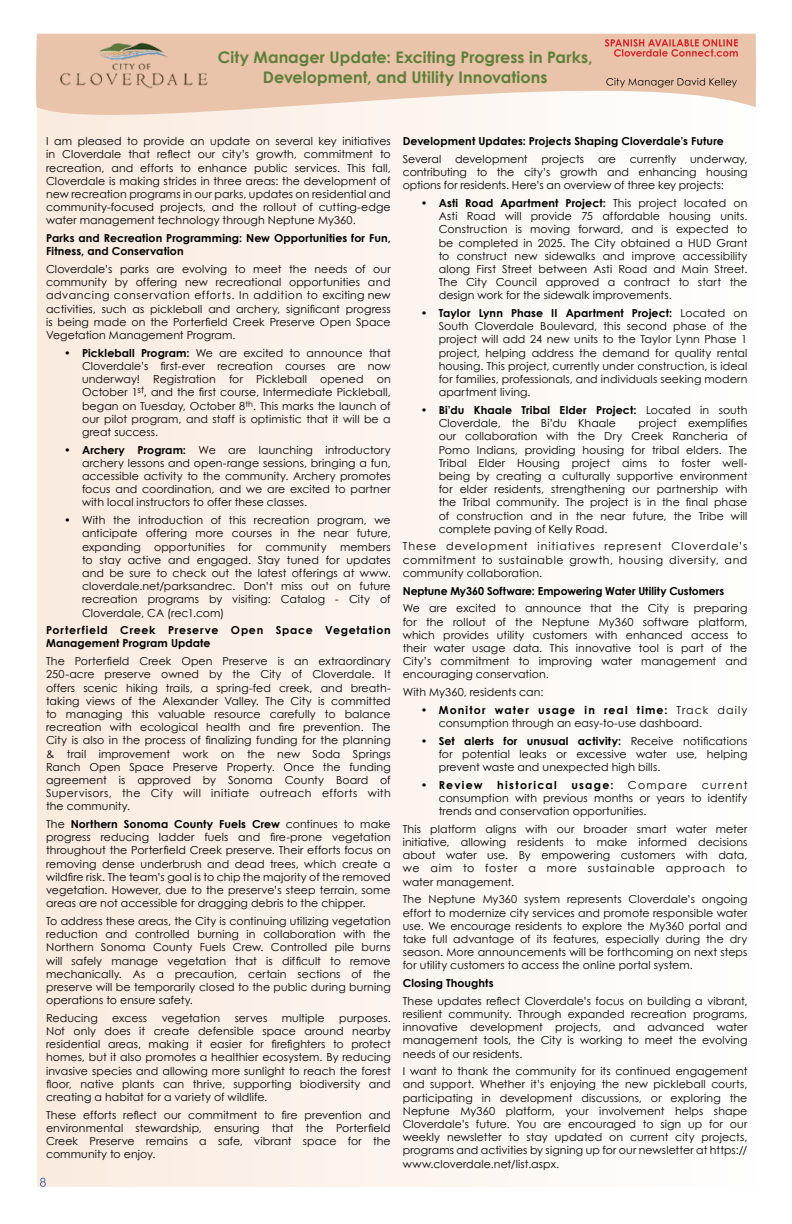
<style>
.page{position:relative;width:792px;height:1224px;background:#fff}
.page>*{position:absolute;margin:0;border:0;box-sizing:border-box;transform-origin:0 0}
.t1{font:700 16px/19.2px "Century Gothic";letter-spacing:.005em;color:#5e7f39;text-align:center}
.t2{font:11px/13.2px "Century Gothic";letter-spacing:.01em;color:#000;text-align:justify}
.t3{font:700 11px/13.2px "Century Gothic";letter-spacing:.01em;color:#000}
.t4{font:700 11px/13.2px "Century Gothic";letter-spacing:.06em;color:#000}
.t5{font:700 11px "Century Gothic";letter-spacing:.125em;color:#000}
.t6{font:11px "Century Gothic";letter-spacing:.115em;color:#000}
.s1{font-weight:700}
.s2{font-weight:400}
</style>
<div class="page">
<div style="left:37px;top:35px;width:721px;height:1152px;background:linear-gradient(to right,#faebdf,#fefefe)"></div>
<svg style="left:36px;top:34px;width:720px;height:105px;fill:#e9c4aa"></svg>
<img style="left:55px;top:37px;width:158px;height:56px">
<svg style="left:40px;top:1178px;width:6px;height:9px"></svg>
<svg style="left:606px;top:78px;width:131px;height:10px"></svg>
<svg style="left:605px;top:39px;width:133px;height:18px;background:#e49080"></svg>
<h1 class="t1" style="left:218px;top:47px;width:376px">City Manager Update: Exciting Progress in Parks,<br>Development, and Utility Innovations</h1>
<p class="t2" style="left:46px;top:134px;width:346px">I am pleased to provide an update on several key initiatives in Cloverdale that reflect our city’s growth, commitment to recreation, and efforts to enhance public services. This fall, Cloverdale is making strides in three areas: the development of new recreation programs in our parks, updates on residential and community-focused projects, and the rollout of cutting-edge water management technology through Neptune My360.</p>
<p class="t3" style="left:46px;top:231px;width:346px">Parks and Recreation Programming: New Opportunities for Fun,<br>Fitness, and Conservation</p>
<p class="t2" style="left:46px;top:262px;width:346px">Cloverdale’s parks are evolving to meet the needs of our community by offering new recreational opportunities and advancing conservation efforts. In addition to exciting new activities, such as pickleball and archery, significant progress is being made on the Porterfield Creek Preserve Open Space Vegetation Management Program.</p>
<p class="t2" style="left:82px;top:346px;width:310px;text-indent:-18px"><span class="s1">• Pickleball Program:</span> We are excited to announce that Cloverdale’s first-ever recreation courses are now underway! Registration for Pickleball opened on October 1<sup>st</sup>, and the first course, Intermediate Pickleball, began on Tuesday, October 8<sup>th</sup>. This marks the launch of our pilot program, and staff is optimistic that it will be a great success.</p>
<p class="t2" style="left:82px;top:443px;width:310px;text-indent:-18px"><span class="s1">• Archery Program:</span> We are launching introductory archery lessons and open-range sessions, bringing a fun, accessible activity to the community. Archery promotes focus and coordination, and we are excited to partner with local instructors to offer these classes.</p>
<p class="t2" style="left:82px;top:513px;width:310px;text-indent:-18px">• With the introduction of this recreation program, we anticipate offering more courses in the near future, expanding opportunities for community members to stay active and engaged. Stay tuned for updates and be sure to check out the latest offerings at www. cloverdale.net/parksandrec. Don’t miss out on future recreation programs by visiting: Catalog - City of Cloverdale, CA (rec1.com)</p>
<p class="t4" style="left:46px;top:623px;width:346px">Porterfield Creek Preserve Open Space Vegetation<br>Management Program Update</p>
<p class="t2" style="left:46px;top:654px;width:346px">The Porterfield Creek Open Preserve is an extraordinary 250-acre preserve owned by the City of Cloverdale. It offers scenic hiking trails, a spring-fed creek, and breath&shy;taking views of the Alexander Valley. The City is committed to managing this valuable resource carefully to balance recreation with ecological health and fire prevention. The City is also in the process of finalizing funding for the planning &amp; trail improvement work on the new Soda Springs Ranch Open Space Preserve Property. Once the funding agreement is approved by Sonoma County Board of Supervisors, the City will initiate outreach efforts with the community.</p>
<p class="t2" style="left:46px;top:817px;width:346px">The <span class="s1">Northern Sonoma County Fuels Crew</span> continues to make progress reducing ladder fuels and fire-prone vegetation throughout the Porterfield Creek preserve. Their efforts focus on removing dense underbrush and dead trees, which create a wildfire risk. The team’s goal is to chip the majority of the removed vegetation. However, due to the preserve’s steep terrain, some areas are not accessible for dragging debris to the chipper.</p>
<p class="t2" style="left:46px;top:914px;width:346px">To address these areas, the City is continuing utilizing vegetation reduction and controlled burning in collaboration with the Northern Sonoma County Fuels Crew. Controlled pile burns will safely manage vegetation that is difficult to remove mechanically. As a precaution, certain sections of the preserve will be temporarily closed to the public during burning operations to ensure safety.</p>
<p class="t2" style="left:46px;top:1011px;width:53px">Reducing</p>
<p class="t2" style="left:112px;top:1011px;width:36px">excess</p>
<p class="t2" style="left:162px;top:1011px;width:60px">vegetation</p>
<p class="t2" style="left:235px;top:1011px;width:34px">serves</p>
<p class="t2" style="left:282px;top:1011px;width:44px">multiple</p>
<p class="t2" style="left:46px;top:1011px;width:346px;text-indent:293px">purposes.<br>Not only does it create defensible space around nearby residential areas, making it easier for firefighters to protect homes, but it also promotes a healthier ecosystem. By reducing invasive species and allowing more sunlight to reach the forest floor, native plants can thrive, supporting biodiversity and creating a habitat for a variety of wildlife.</p>
<p class="t2" style="left:46px;top:1108px;width:346px">These efforts reflect our commitment to fire prevention and environmental stewardship, ensuring that the Porterfield Creek Preserve remains a safe, vibrant space for the community to enjoy.</p>
<p class="t3" style="left:403px;top:134px;width:323px">Development Updates: Projects Shaping Cloverdale’s Future</p>
<p class="t2" style="left:403px;top:152px;width:346px">Several development projects are currently underway, contributing to the city’s growth and enhancing housing options for residents. Here’s an overview of three key projects:</p>
<p class="t2" style="left:439px;top:196px;width:310px;text-indent:-18px">• <span class="s1">Asti Road Apartment Project:</span> This project located on Asti Road will provide 75 affordable housing units.<br>Construction is moving forward, and is expected to be completed in 2025. The City obtained a HUD Grant to construct new sidewalks and improve accessibility along First Street between Asti Road and Main Street.<br>The City Council approved a contract to start the design work for the sidewalk improvements.</p>
<p class="t2" style="left:439px;top:306px;width:310px;text-indent:-18px">• <span class="s1">Taylor Lynn Phase II Apartment Project:</span> Located on South Cloverdale Boulevard, this second phase of the project will add 24 new units to the Taylor Lynn Phase 1 project, helping address the demand for quality rental housing. This project, currently under construction, is ideal for families, professionals, and individuals seeking modern apartment living.</p>
<p class="t2" style="left:439px;top:403px;width:310px;text-indent:-18px">• <span class="s1">Bi’du Khaale Tribal Elder Project:</span> Located in south<br>Cloverdale, the Bi’du Khaale</p>
<p class="t2" style="left:439px;top:416px;width:310px;text-indent:200px">project exemplifies our collaboration with the Dry Creek Rancheria of Pomo Indians, providing housing for tribal elders. The Tribal Elder Housing project aims to foster well&shy;being by creating a culturally supportive environment for elder residents, strengthening our partnership with the Tribal community. The project is in the final phase of construction and in the near future, the Tribe will complete paving of Kelly Road.</p>
<p class="t2" style="left:403px;top:540px;width:346px">These development initiatives represent Cloverdale’s commitment to sustainable growth, housing diversity, and community collaboration.</p>
<p class="t3" style="left:403px;top:584px;width:323px">Neptune My360 Software: Empowering Water Utility Customers</p>
<p class="t2" style="left:403px;top:602px;width:346px">We are excited to announce that the City is preparing for the rollout of the Neptune My360 software platform, which provides utility customers with enhanced access to their water usage data. This innovative tool is part of the City’s commitment to improving water management and encouraging conservation.</p>
<p class="t2" style="left:403px;top:685px;width:142px">With My360, residents can:</p>
<p class="t2" style="left:439px;top:703px;width:310px;text-indent:-18px">• <span class="s1">Monitor water usage in real time:</span> Track daily consumption through an easy-to-use dashboard.</p>
<p class="t2" style="left:439px;top:734px;width:310px;text-indent:-18px">• <span class="s1">Set alerts for unusual activity:</span> Receive notifications for potential leaks or excessive water use, helping prevent waste and unexpected high bills.</p>
<p class="t3" style="left:421px;top:778px;width:64px"><span class="s2">•</span> Review</p>
<p class="t5" style="left:497px;top:776px;width:61px">historical</p>
<p class="t3" style="left:571px;top:778px;width:44px">usage:</p>
<p class="t6" style="left:628px;top:777px;width:61px">Compare</p>
<p class="t2" style="left:439px;top:778px;width:310px;text-indent:263px">current consumption with previous months or years to identify trends and conservation opportunities.</p>
<p class="t2" style="left:403px;top:822px;width:346px">This platform aligns with our broader smart water meter initiative, allowing residents to make informed decisions about water use. By empowering customers with data, we aim to foster a more sustainable approach to water management.</p>
<p class="t2" style="left:403px;top:893px;width:346px">The Neptune My360 system represents Cloverdale’s ongoing effort to modernize city services and promote responsible water use. We encourage residents to explore the My360 portal and take full advantage of its features, especially during the dry season. More announcements will be forthcoming on next steps for utility customers to access the online portal system.</p>
<p class="t3" style="left:403px;top:976px;width:92px">Closing Thoughts</p>
<p class="t2" style="left:403px;top:994px;width:346px">These updates reflect Cloverdale’s focus on building a vibrant, resilient community. Through expanded recreation programs, innovative development projects, and advanced water management tools, the City is working to meet the evolving needs of our residents.</p>
<p class="t2" style="left:403px;top:1064px;width:346px">I want to thank the community for its continued engagement and support. Whether it’s enjoying the new pickleball courts, participating in development discussions, or exploring the Neptune My360 platform, your involvement helps shape Cloverdale’s future. You are encouraged to sign up for our weekly newsletter to stay updated on current city projects, programs and activities by signing up for our newsletter at https:// www.cloverdale.net/list.aspx.</p>
</div>
